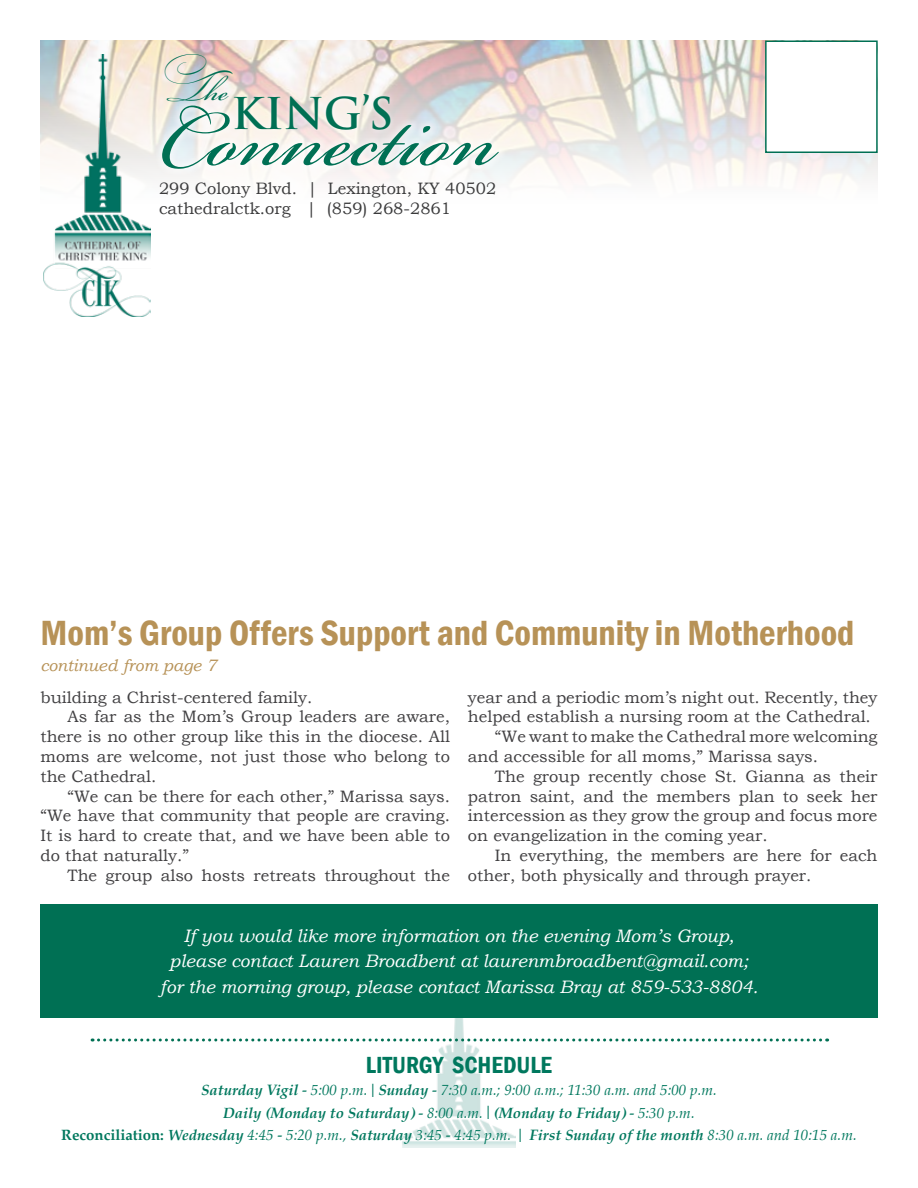
<style>
.page{position:relative;width:918px;height:1188px;background:#fff}
.page>*{position:absolute;margin:0;border:0;box-sizing:border-box;transform-origin:0 0}
.t1{font:126.45px "Bickham Script Pro";color:#007054}
.t2{font:700 42.75px "Trajan Pro";color:#007054}
.t3{font:42.75px "Bickham Script Pro";color:#007054}
.t4{font:600 condensed 36px "Franklin Gothic";color:#b79257}
.t5{font:600 condensed 24px "Franklin Gothic";color:#00785e}
.t6{font:italic 18px/25.5px "Bookman Old Style";color:#fff;text-align:center}
.t7{font:16.5px "Bookman Old Style";color:#414042}
.t8{font:16.5px/19.8px "Bookman Old Style";color:#3b3b3c}
.t9{font:italic 16.5px "Bookman Old Style";color:#b79257}
.t10{font:italic 15px/22.5px "Palatino";color:#00785e;text-align:center}
.s1{font-weight:700}
.s2{font-style:normal;font-size:18px}
.s3{font-weight:700;font-style:normal}
</style>
<div class="page">
<img style="left:388px;top:1018px;width:127px;height:130px">
<img style="left:41px;top:40px;width:837px;height:139px">
<svg style="left:155px;top:99px;width:351px;height:78px;fill:#f9f4f3"></svg>
<div style="left:230px;top:89px;width:165px;height:45px;background:#fff;opacity:.75"></div>
<div style="left:765px;top:40px;width:113px;height:113px;background:#fff;border:2px solid #007054"></div>
<svg style="left:92px;top:1039px;width:729px;height:3px"></svg>
<img style="left:44px;top:55px;width:106px;height:261px">
<div style="left:40px;top:904px;width:838px;height:114px;background:#007054"></div>
<h2 class="t3" style="left:164px;top:60px;width:71px">Th e</h2>
<h2 class="t2" style="left:232px;top:87px;width:163px">KING’S</h2>
<h1 class="t1" style="left:159px;top:47px;width:334px">Connection</h1>
<p class="t8" style="left:159px;top:178px;width:339px">299 Colony Blvd. | Lexington, KY 40502 cathedralctk.org | (859) 268-2861</p>
<h3 class="t4" style="left:40px;top:609px;width:815px">Mom’s Group Offers Support and Community in Motherhood</h3>
<p class="t9" style="left:40px;top:654px;width:178px">continued from page 7</p>
<p class="t7" style="left:40px;top:686px;width:273px">building a Christ-centered family.</p>
<p class="t7" style="left:67px;top:706px;width:384px">As far as the Mom’s Group leaders are aware,</p>
<p class="t7" style="left:40px;top:726px;width:411px">there is no other group like this in the diocese. All</p>
<p class="t7" style="left:40px;top:746px;width:411px">moms are welcome, not just those who belong to</p>
<p class="t7" style="left:40px;top:765px;width:117px">the Cathedral.</p>
<p class="t7" style="left:67px;top:785px;width:384px">“We can be there for each other,” Marissa says.</p>
<p class="t7" style="left:40px;top:805px;width:411px">“We have that community that people are craving.</p>
<p class="t7" style="left:40px;top:825px;width:411px">It is hard to create that, and we have been able to</p>
<p class="t7" style="left:40px;top:845px;width:150px">do that naturally.”</p>
<p class="t7" style="left:67px;top:864px;width:384px">The group also hosts retreats throughout the</p>
<p class="t7" style="left:468px;top:686px;width:411px">year and a periodic mom’s night out. Recently, they</p>
<p class="t7" style="left:468px;top:706px;width:404px">helped establish a nursing room at the Cathedral.</p>
<p class="t7" style="left:495px;top:726px;width:384px">“We want to make the Cathedral more welcoming</p>
<p class="t7" style="left:468px;top:746px;width:352px">and accessible for all moms,” Marissa says.</p>
<p class="t7" style="left:495px;top:765px;width:384px">The group recently chose St. Gianna as their</p>
<p class="t7" style="left:468px;top:785px;width:411px">patron saint, and the members plan to seek her</p>
<p class="t7" style="left:468px;top:805px;width:411px">intercession as they grow the group and focus more</p>
<p class="t7" style="left:468px;top:825px;width:301px">on evangelization in the coming year.</p>
<p class="t7" style="left:495px;top:845px;width:384px">In everything, the members are here for each</p>
<p class="t7" style="left:468px;top:864px;width:345px">other, both physically and through prayer.</p>
<p class="t6" style="left:160px;top:923px;width:600px">If you would like more information on the evening Mom’s Group, please contact Lauren Broadbent at laurenmbroadbent@gmail.com; for the morning group, please contact Marissa Bray at 859-533-8804.</p>
<h3 class="t5" style="left:366px;top:1049px;width:188px">LITURGY SCHEDULE</h3>
<p class="t10" style="left:61px;top:1079px;width:797px"><span class="s1">Saturday Vigil</span> - 5:00 p.m.<span class="s2">|</span><span class="s1">Sunday</span> - 7:30 a.m.; 9:00 a.m.; 11:30 a.m. and 5:00 p.m.<br><span class="s1">Daily (Monday to Saturday)</span> - 8:00 a.m.<span class="s2">|</span><span class="s1">(Monday to Friday)</span> - 5:30 p.m.<br><span class="s3">Reconciliation:</span> <span class="s1">Wednesday</span> 4:45 - 5:20 p.m., <span class="s1">Saturday</span> 3:45 - 4:45 p.m. <span class="s2">|</span> <span class="s1">First Sunday of the month</span> 8:30 a.m. and 10:15 a.m.</p>
</div>
